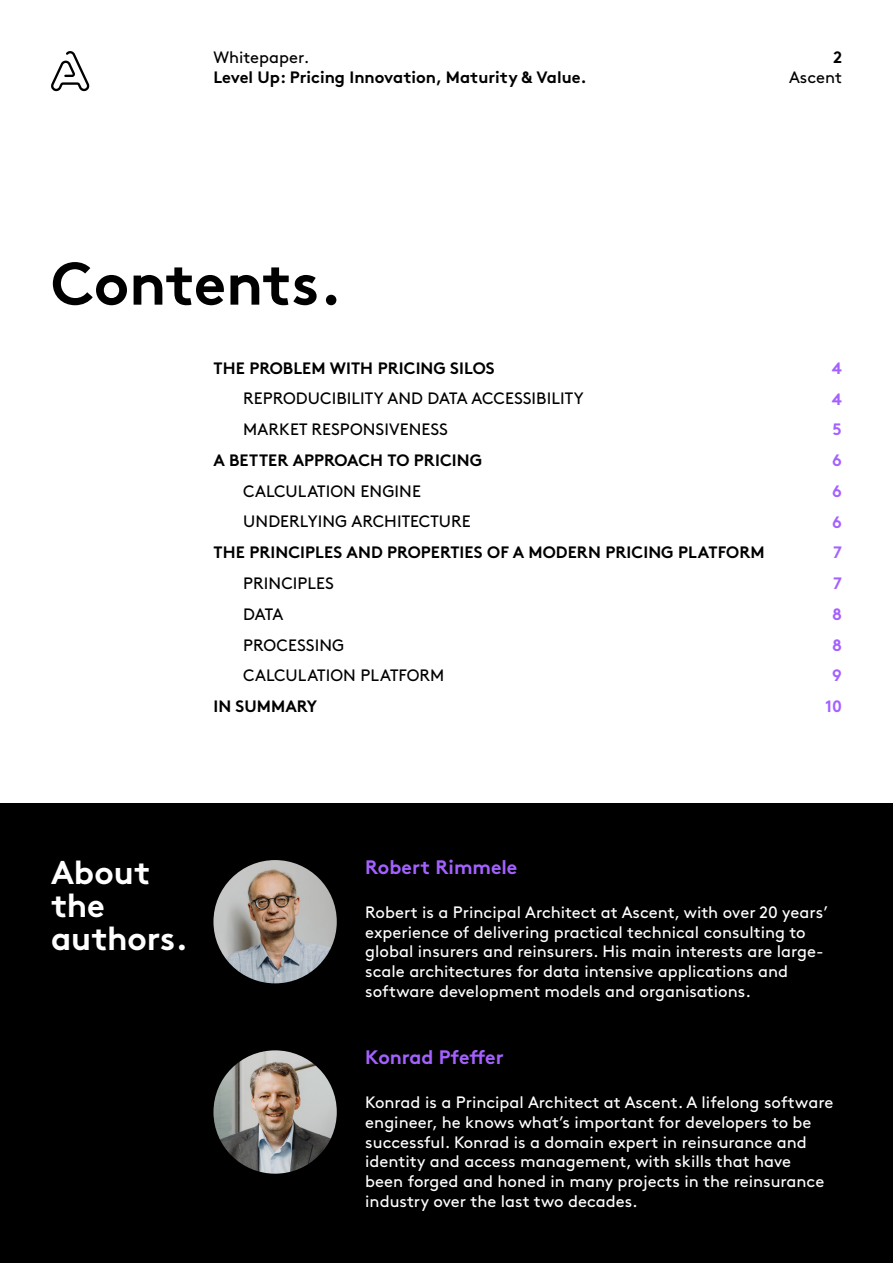
<style>
.page{position:relative;width:893px;height:1263px;background:#fff}
.page>*{position:absolute;margin:0;border:0;box-sizing:border-box;transform-origin:0 0}
.t1{font:700 60px "Brown";color:#000}
.t2{font:700 33px/33px "Brown";color:#fff}
.t3{font:700 19.5px "Brown";color:#a561ff}
.t4{font:16.5px/19.8px "Brown";color:#fff}
.t5{font:16.5px/30.8px "Brown";letter-spacing:.005em;color:#000}
.t6{font:700 16.5px "Brown";letter-spacing:.005em;color:#000}
.t7{font:700 16.5px/30.8px "Brown";color:#a561ff;text-align:center}
</style>
<div class="page">
<div style="left:0;top:804px;width:893px;height:459px;background:#000"></div>
<img style="left:213px;top:1050px;width:124px;height:124px;border-radius:62px">
<img style="left:213px;top:860px;width:124px;height:123px;border-radius:62px">
<svg style="left:51px;top:51px;width:38px;height:40px"></svg>
<p class="t5" style="left:213px;top:41px;width:98px">Whitepaper.</p>
<p class="t6" style="left:213px;top:64px;width:375px">Level Up: Pricing Innovation, Maturity &amp; Value.</p>
<p class="t6" style="left:833px;top:44px;width:10px">2</p>
<p class="t5" style="left:789px;top:60px;width:54px">Ascent</p>
<h1 class="t1" style="left:51px;top:235px;width:292px">Contents.</h1>
<p class="t6" style="left:214px;top:355px;width:283px">THE PROBLEM WITH PRICING SILOS</p>
<p class="t5" style="left:243px;top:382px;width:342px">REPRODUCIBILITY AND DATA ACCESSIBILITY<br>MARKET RESPONSIVENESS</p>
<p class="t6" style="left:214px;top:447px;width:270px">A BETTER APPROACH TO PRICING</p>
<p class="t5" style="left:243px;top:474px;width:229px">CALCULATION ENGINE<br>UNDERLYING ARCHITECTURE</p>
<p class="t6" style="left:214px;top:539px;width:553px">THE PRINCIPLES AND PROPERTIES OF A MODERN PRICING PLATFORM</p>
<p class="t5" style="left:243px;top:566px;width:203px">PRINCIPLES<br>DATA<br>PROCESSING<br>CALCULATION PLATFORM</p>
<p class="t6" style="left:214px;top:693px;width:105px">IN SUMMARY</p>
<p class="t7" style="left:825px;top:351px;width:18px">4<br>4<br>5<br>6<br>6<br>6<br>7<br>7<br>8<br>8<br>9<br>10</p>
<h2 class="t2" style="left:51px;top:852px;width:138px">About the authors.</h2>
<p class="t3" style="left:365px;top:851px;width:154px">Robert Rimmele</p>
<p class="t4" style="left:365px;top:901px;width:464px">Robert is a Principal Architect at Ascent, with over 20 years’ experience of delivering practical technical consulting to global insurers and reinsurers. His main interests are large&shy;scale architectures for data intensive applications and software development models and organisations.</p>
<p class="t3" style="left:365px;top:1041px;width:140px">Konrad Pfeffer</p>
<p class="t4" style="left:365px;top:1091px;width:470px">Konrad is a Principal Architect at Ascent. A lifelong software engineer, he knows what’s important for developers to be successful. Konrad is a domain expert in reinsurance and identity and access management, with skills that have been forged and honed in many projects in the reinsurance industry over the last two decades.</p>
</div>
